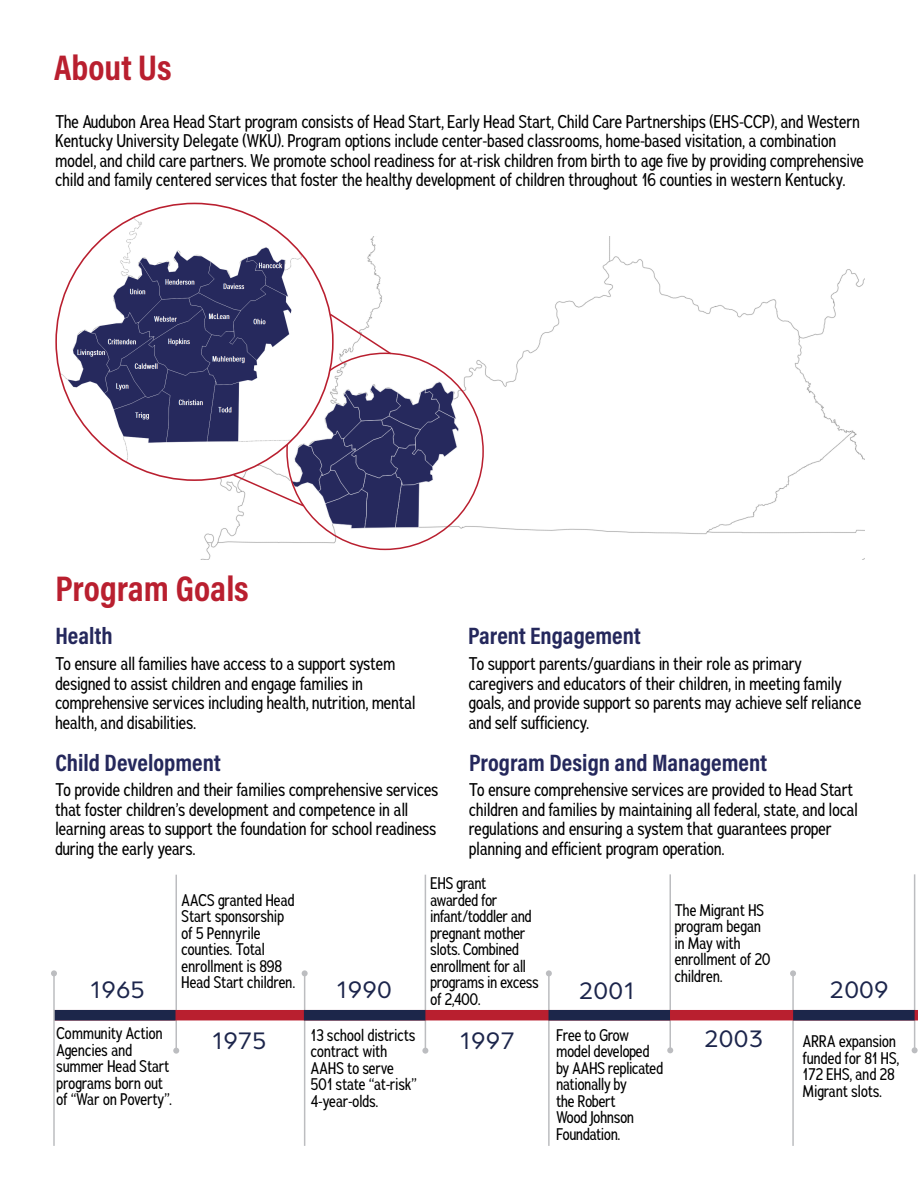
<style>
.page{position:relative;width:918px;height:1188px;background:#fff}
.page>*{position:absolute;margin:0;border:0;box-sizing:border-box;transform-origin:0 0}
.Heading{font:36px "Acumin Variable Concept";color:#b91f2f}
.t1{font:25.5px "Arboria";letter-spacing:.01em;color:#1c254b}
.Sub_heading{font:24px "Acumin Variable Concept";color:#25285c}
.Body{font:18px/19.5px "Adrianna Condensed";color:#000}
.Body-2{font:16.5px/16.5px "Adrianna Condensed";letter-spacing:-.01em;color:#000}
</style>
<div class="page">
<hr style="left:304px;top:973px;width:1px;height:173px;background:#bcbdc0">
<svg style="left:302px;top:970px;width:6px;height:6px"></svg>
<hr style="left:425px;top:875px;width:1px;height:176px;background:#bcbdc0">
<svg style="left:422px;top:1048px;width:6px;height:6px"></svg>
<hr style="left:548px;top:973px;width:2px;height:173px;background:#bcbdc0">
<svg style="left:546px;top:970px;width:6px;height:6px"></svg>
<hr style="left:669px;top:874px;width:2px;height:176px;background:#bcbdc0">
<svg style="left:667px;top:1047px;width:6px;height:6px"></svg>
<hr style="left:914px;top:874px;width:1px;height:176px;background:#bcbdc0">
<svg style="left:912px;top:1047px;width:6px;height:6px"></svg>
<hr style="left:792px;top:973px;width:2px;height:173px;background:#bcbdc0">
<svg style="left:790px;top:970px;width:6px;height:6px"></svg>
<hr style="left:176px;top:875px;width:1px;height:176px;background:#bcbdc0">
<svg style="left:173px;top:1048px;width:6px;height:6px"></svg>
<img style="left:181px;top:236px;width:683px;height:323px">
<img style="left:56px;top:203px;width:277px;height:277px;border-radius:138px">
<svg style="left:232px;top:473px;width:74px;height:35px"></svg>
<svg style="left:328px;top:312px;width:65px;height:44px"></svg>
<div style="left:54px;top:1010px;width:864px;height:10px;background:#b91f2f"></div>
<div style="left:793px;top:1010px;width:122px;height:10px;background:#1c264a"></div>
<div style="left:549px;top:1010px;width:121px;height:10px;background:#1c264a"></div>
<div style="left:304px;top:1010px;width:121px;height:10px;background:#1c264a"></div>
<div style="left:54px;top:1010px;width:122px;height:10px;background:#1c264a"></div>
<hr style="left:53px;top:973px;width:2px;height:173px;background:#bcbdc0">
<svg style="left:51px;top:970px;width:6px;height:6px"></svg>
<p class="Heading" style="left:54px;top:43px;width:119px">About Us</p>
<p class="Body" style="left:55px;top:111px;width:810px">The Audubon Area Head Start program consists of Head Start, Early Head Start, Child Care Partnerships (EHS-CCP), and Western Kentucky University Delegate (WKU). Program options include center-based classrooms, home-based visitation, a combination model, and child care partners. We promote school readiness for at-risk children from birth to age five by providing comprehensive child and family centered services that foster the healthy development of children throughout 16 counties in western Kentucky.</p>
<p class="Heading" style="left:55px;top:564px;width:195px">Program Goals</p>
<p class="Sub_heading" style="left:55px;top:619px;width:59px">Health</p>
<p class="Body" style="left:55px;top:654px;width:362px">To ensure all families have access to a support system designed to assist children and engage families in comprehensive services including health, nutrition, mental health, and disabilities.</p>
<p class="Sub_heading" style="left:55px;top:746px;width:167px">Child Development</p>
<p class="Body" style="left:55px;top:780px;width:385px">To provide children and their families comprehensive services that foster children’s development and competence in all learning areas to support the foundation for school readiness during the early years.</p>
<p class="Sub_heading" style="left:468px;top:619px;width:174px">Parent Engagement</p>
<p class="Body" style="left:469px;top:654px;width:394px">To support parents/guardians in their role as primary caregivers and educators of their children, in meeting family goals, and provide support so parents may achieve self reliance and self sufficiency.</p>
<p class="Sub_heading" style="left:469px;top:746px;width:299px">Program Design and Management</p>
<p class="Body" style="left:469px;top:780px;width:390px">To ensure comprehensive services are provided to Head Start children and families by maintaining all federal, state, and local regulations and ensuring a system that guarantees proper planning and efficient program operation.</p>
<p class="t1" style="left:90px;top:973px;width:57px">1965</p>
<p class="Body-2" style="left:182px;top:892px;width:115px">AACS granted Head<br>Start sponsorship of 5 Pennyrile counties. Total enrollment is 898<br>Head Start children.</p>
<p class="Body-2" style="left:57px;top:1025px;width:117px">Community Action<br>Agencies and summer Head Start programs born out of “War on Poverty”.</p>
<p class="t1" style="left:212px;top:1024px;width:56px">1975</p>
<p class="Body-2" style="left:431px;top:875px;width:110px">EHS grant<br>awarded for infant/toddler and pregnant mother slots. Combined enrollment for all programs in excess of 2,400.</p>
<p class="t1" style="left:336px;top:973px;width:57px">1990</p>
<p class="Body-2" style="left:311px;top:1027px;width:107px">13 school districts contract with<br>AAHS to serve<br>501 state “at-risk”<br>4-year-olds.</p>
<p class="t1" style="left:460px;top:1024px;width:56px">1997</p>
<p class="Body-2" style="left:675px;top:901px;width:97px">The Migrant HS program began in May with enrollment of 20 children.</p>
<p class="t1" style="left:579px;top:974px;width:58px">2001</p>
<p class="Body-2" style="left:556px;top:1027px;width:108px">Free to Grow model developed by AAHS replicated nationally by<br>the Robert<br>Wood Johnson<br>Foundation.</p>
<p class="t1" style="left:704px;top:1022px;width:61px">2003</p>
<p class="t1" style="left:830px;top:973px;width:61px">2009</p>
<p class="Body-2" style="left:803px;top:1033px;width:98px">ARRA expansion funded for 81 HS,<br>172 EHS, and 28<br>Migrant slots.</p>
</div>
